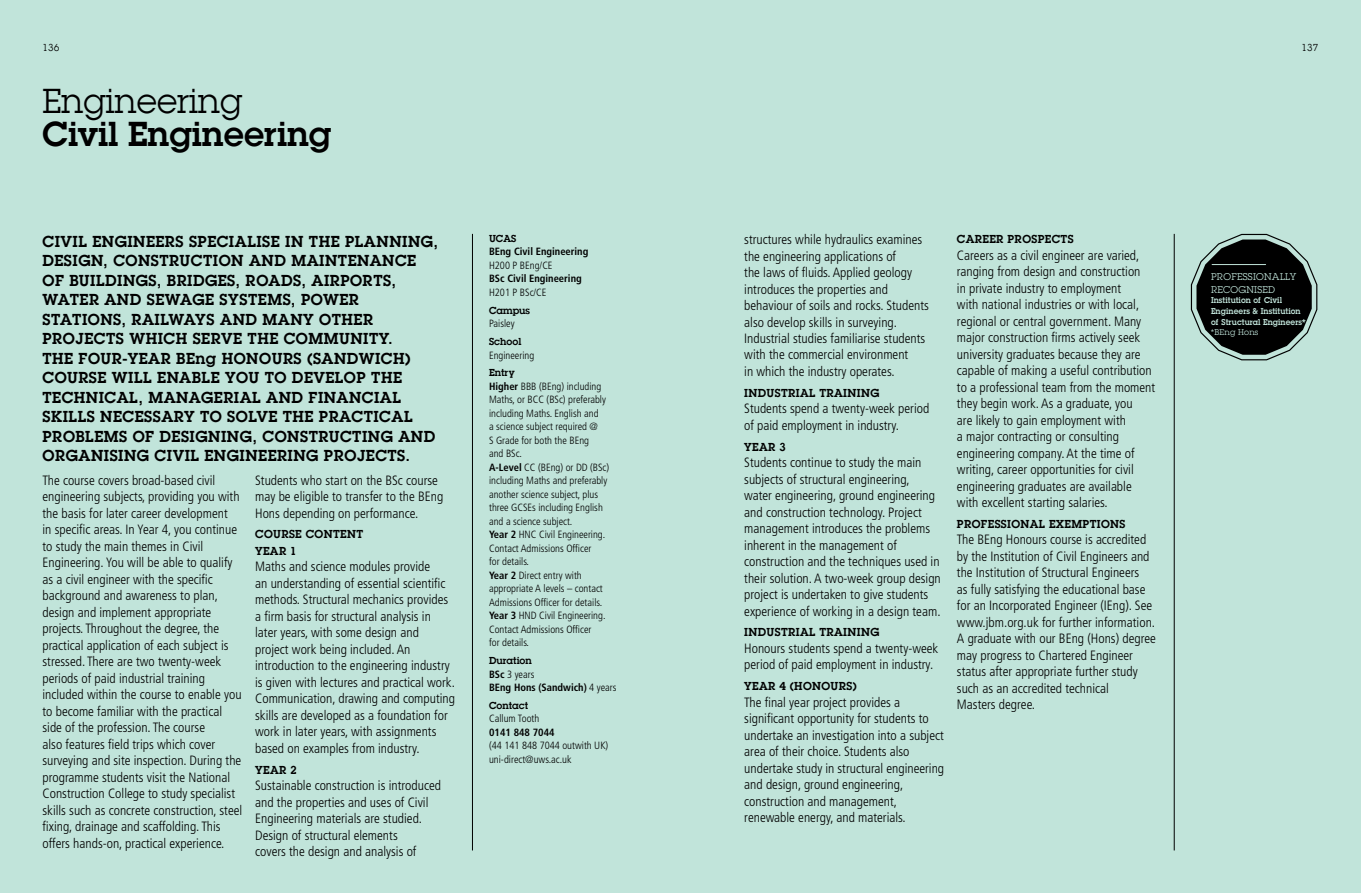
<style>
.page{position:relative;width:1361px;height:893px;background:#c1e4da}
.page>*{position:absolute;margin:0;border:0;box-sizing:border-box;transform-origin:0 0}
.t1{font:600 36px "Lubalin Graph";color:#000}
.t2{font:36px "Lubalin Graph";color:#000}
.t3{font:600 16.5px/19.5px "Lubalin Graph";letter-spacing:.03em;color:#000}
.t4{font:300 condensed 13.5px/16.5px "Frutiger";color:#000}
.t5{font:600 12px/16.5px "Lubalin Graph";letter-spacing:.03em;color:#000}
.t6{font:300 condensed 10.5px/13.5px "Frutiger";color:#000}
.t7{font:700 condensed 10.5px/13.5px "Frutiger";color:#000}
.t8{font:600 10.5px "Lubalin Graph";color:#000}
.t9{font:10.5px "Lubalin Graph";color:#000}
.t10{font:10.35px/12.5px "Lubalin Graph";letter-spacing:.03em;color:#fff}
.t11{font:600 8.85px/10.6px "Lubalin Graph";letter-spacing:.01em;color:#fff;scale:.95 1}
.t12{font:8.85px "Lubalin Graph";letter-spacing:.01em;color:#fff}
.s1{font-weight:700}
.s2{font-weight:300}
</style>
<div class="page">
<hr style="left:472px;top:234px;width:1px;height:616px;background:#000">
<hr style="left:1174px;top:234px;width:1px;height:616px;background:#000">
<svg style="left:1191px;top:234px;width:127px;height:126px"></svg>
<p class="t9" style="left:43px;top:41px;width:19px">136</p>
<p class="t9" style="left:1301px;top:41px;width:19px">137</p>
<h1 class="t2" style="left:43px;top:80px;width:201px">Engineering</h1>
<h1 class="t1" style="left:43px;top:112px;width:290px">CIVIL ENGINEERING</h1>
<p class="t3" style="left:42px;top:231px;width:397px">CIVIL ENGINEERS SPECIALISE IN THE PLANNING, DESIGN, CONSTRUCTION AND MAINTENANCE OF BUILDINGS, BRIDGES, ROADS, AIRPORTS, WATER AND SEWAGE SYSTEMS, POWER STATIONS, RAILWAYS AND MANY OTHER PROJECTS WHICH SERVE THE COMMUNITY.<br>THE FOUR-YEAR BENG HONOURS (SANDWICH)<br>COURSE WILL ENABLE YOU TO DEVELOP THE TECHNICAL, MANAGERIAL AND FINANCIAL SKILLS NECESSARY TO SOLVE THE PRACTICAL PROBLEMS OF DESIGNING, CONSTRUCTING AND ORGANISING CIVIL ENGINEERING PROJECTS.</p>
<p class="t4" style="left:744px;top:231px;width:186px">structures while hydraulics examines the engineering applications of<br>the laws of fluids. Applied geology introduces the properties and behaviour of soils and rocks. Students also develop skills in surveying.<br>Industrial studies familiarise students with the commercial environment<br>in which the industry operates.</p>
<p class="t8" style="left:489px;top:232px;width:8px">UCAS</p>
<p class="t7" style="left:489px;top:245px;width:101px">BEng Civil Engineering</p>
<p class="t6" style="left:489px;top:259px;width:65px">H200 P BEng/CE</p>
<p class="t7" style="left:489px;top:272px;width:94px">BSc Civil Engineering</p>
<p class="t6" style="left:489px;top:286px;width:59px">H201 P BSc/CE</p>
<p class="t8" style="left:489px;top:304px;width:43px">CAMPUS</p>
<p class="t6" style="left:489px;top:317px;width:27px">Paisley</p>
<p class="t8" style="left:489px;top:335px;width:34px">SCHOOL</p>
<p class="t6" style="left:489px;top:348px;width:47px">Engineering</p>
<p class="t8" style="left:489px;top:366px;width:27px">ENTRY</p>
<p class="t6" style="left:489px;top:380px;width:122px"><span class="s1">Higher</span> BBB (BEng) including<br>Maths, or BCC (BSc) preferably including Maths. English and<br>a science subject required @<br>S Grade for both the BEng<br>and BSc.<br><span class="s1">A-Level</span> CC (BEng) or DD (BSc) including Maths and preferably another science subject, plus three GCSEs including English and a science subject.<br><span class="s1">Year 2</span> HNC Civil Engineering.<br>Contact Admissions Officer<br>for details.<br><span class="s1">Year 2</span> Direct entry with appropriate A levels – contact<br>Admissions Officer for details.<br><span class="s1">Year 3</span> HND Civil Engineering.<br>Contact Admissions Officer<br>for details.</p>
<p class="t8" style="left:489px;top:654px;width:44px">DURATION</p>
<p class="t7" style="left:489px;top:667px;width:129px">BSc <span class="s2">3 years<br></span>BEng Hons (Sandwich) <span class="s2">4 years</span></p>
<p class="t8" style="left:489px;top:699px;width:40px">CONTACT</p>
<p class="t6" style="left:489px;top:712px;width:52px">Callum Tooth</p>
<p class="t7" style="left:489px;top:725px;width:67px">0141 848 7044</p>
<p class="t6" style="left:489px;top:739px;width:121px">(44 141 848 7044 outwith UK) uni-direct@uws.ac.uk</p>
<p class="t5" style="left:744px;top:384px;width:136px">INDUSTRIAL TRAINING</p>
<p class="t4" style="left:744px;top:401px;width:186px">Students spend a twenty-week period of paid employment in industry.</p>
<p class="t5" style="left:744px;top:438px;width:43px">YEAR 3</p>
<p class="t4" style="left:744px;top:454px;width:198px">Students continue to study the main subjects of structural engineering, water engineering, ground engineering and construction technology. Project management introduces the problems inherent in the management of construction and the techniques used in their solution. A two-week group design project is undertaken to give students experience of working in a design team.</p>
<p class="t5" style="left:744px;top:624px;width:136px">INDUSTRIAL TRAINING</p>
<p class="t4" style="left:744px;top:640px;width:196px">Honours students spend a twenty-week period of paid employment in industry.</p>
<p class="t5" style="left:744px;top:678px;width:114px">YEAR 4 (HONOURS)</p>
<p class="t4" style="left:744px;top:694px;width:201px">The final year project provides a significant opportunity for students to undertake an investigation into a subject area of their choice. Students also undertake study in structural engineering and design, ground engineering, construction and management, renewable energy, and materials.</p>
<p class="t4" style="left:43px;top:472px;width:201px">The course covers broad-based civil engineering subjects, providing you with the basis for later career development<br>in specific areas. In Year 4, you continue to study the main themes in Civil Engineering. You will be able to qualify as a civil engineer with the specific background and awareness to plan, design and implement appropriate projects. Throughout the degree, the practical application of each subject is stressed. There are two twenty-week periods of paid industrial training included within the course to enable you to become familiar with the practical side of the profession. The course<br>also features field trips which cover surveying and site inspection. During the programme students visit the National Construction College to study specialist skills such as concrete construction, steel fixing, drainage and scaffolding. This offers hands-on, practical experience.</p>
<p class="t4" style="left:255px;top:472px;width:190px">Students who start on the BSc course may be eligible to transfer to the BEng<br>Hons depending on performance.</p>
<p class="t5" style="left:255px;top:526px;width:109px">COURSE CONTENT<br>YEAR 1</p>
<p class="t4" style="left:255px;top:559px;width:201px">Maths and science modules provide<br>an understanding of essential scientific methods. Structural mechanics provides a firm basis for structural analysis in later years, with some design and project work being included. An introduction to the engineering industry is given with lectures and practical work.<br>Communication, drawing and computing skills are developed as a foundation for work in later years, with assignments based on examples from industry.</p>
<p class="t5" style="left:255px;top:761px;width:43px">YEAR 2</p>
<p class="t4" style="left:255px;top:777px;width:187px">Sustainable construction is introduced and the properties and uses of Civil Engineering materials are studied.<br>Design of structural elements<br>covers the design and analysis of</p>
<p class="t5" style="left:957px;top:231px;width:118px">CAREER PROSPECTS</p>
<p class="t4" style="left:957px;top:247px;width:200px">Careers as a civil engineer are varied, ranging from design and construction<br>in private industry to employment<br>with national industries or with local, regional or central government. Many major construction firms actively seek university graduates because they are capable of making a useful contribution to a professional team from the moment they begin work. As a graduate, you<br>are likely to gain employment with<br>a major contracting or consulting engineering company. At the time of writing, career opportunities for civil engineering graduates are available with excellent starting salaries.</p>
<p class="t5" style="left:957px;top:516px;width:170px">PROFESSIONAL EXEMPTIONS</p>
<p class="t4" style="left:957px;top:532px;width:200px">The BEng Honours course is accredited by the Institution of Civil Engineers and the Institution of Structural Engineers<br>as fully satisfying the educational base for an Incorporated Engineer (IEng). See www.jbm.org.uk for further information.<br>A graduate with our BEng (Hons) degree may progress to Chartered Engineer status after appropriate further study such as an accredited technical<br>Masters degree.</p>
<p class="t10" style="left:1211px;top:271px;width:87px">PROFESSIONALLY<br>RECOGNISED</p>
<p class="t11" style="left:1211px;top:295px;width:101px">INSTITUTION OF CIVIL<br>ENGINEERS &amp; INSTITUTION<br>OF STRUCTURAL ENGINEERS*</p>
<p class="t12" style="left:1211px;top:327px;width:49px">*BEng Hons</p>
</div>
